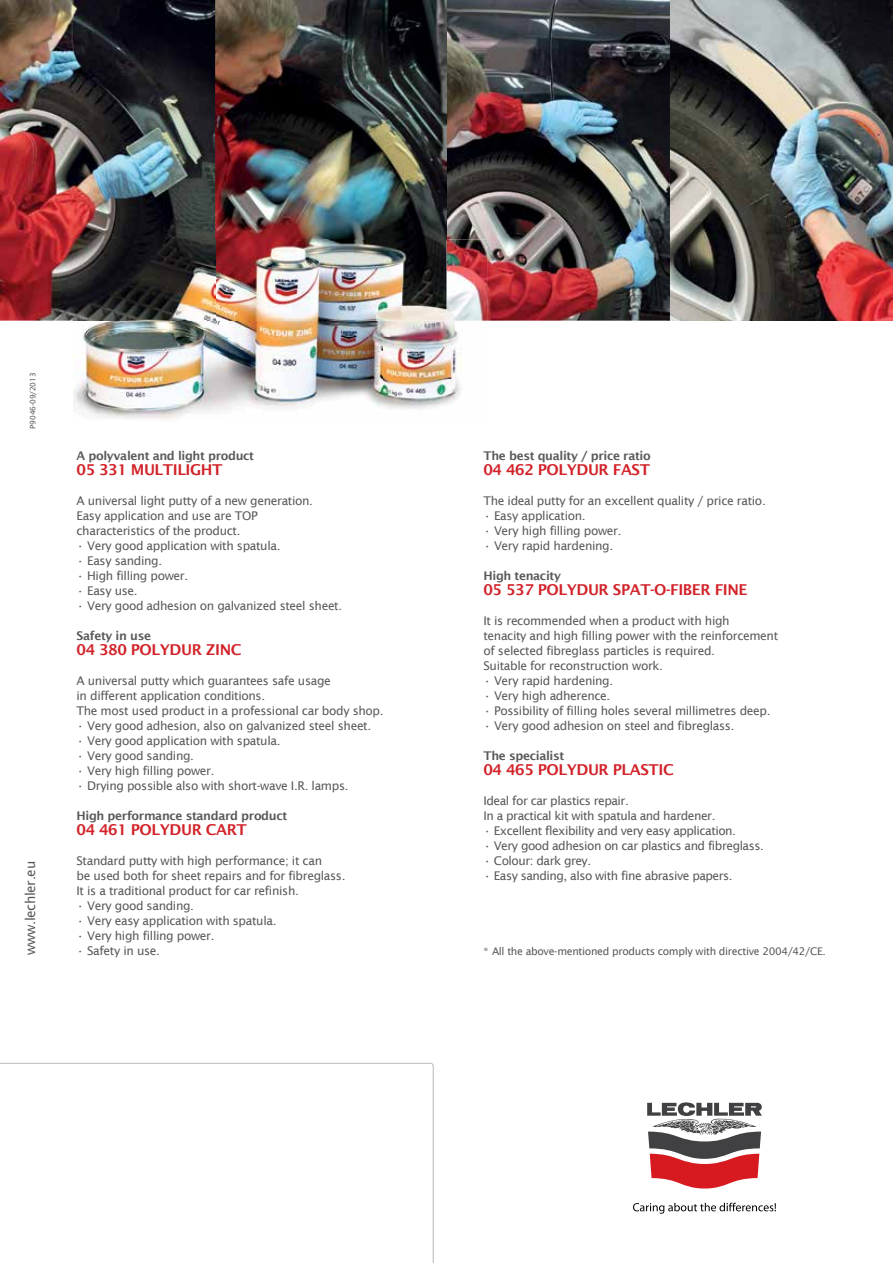
<style>
.page{position:relative;width:893px;height:1263px;background:#fff}
.page>*{position:absolute;margin:0;border:0;box-sizing:border-box;transform-origin:0 0}
.t1{font:600 15px "Lucida Sans";letter-spacing:-.03em;color:#d2232a}
.t2{font:13.5px "Lucida Sans";letter-spacing:-.03em;color:#58595b}
.t3{font:12px/15px "Lucida Sans";letter-spacing:-.03em;color:#58595b}
.t4{font:600 12px "Lucida Sans";letter-spacing:-.03em;color:#58595b}
.t5{font:10.5px "Lucida Sans";letter-spacing:-.03em;color:#58595b}
.t6{font:7.5px "Lucida Sans";letter-spacing:-.02em;color:#58595b}
</style>
<div class="page">
<svg style="left:633px;top:1203px;width:143px;height:11px"></svg>
<svg style="left:647px;top:1102px;width:115px;height:86px"></svg>
<svg style="left:0;top:1063px;width:434px;height:200px"></svg>
<img style="left:670px;top:0;width:223px;height:321px">
<img style="left:446px;top:0;width:224px;height:321px">
<img style="left:215px;top:0;width:231px;height:240px">
<img style="left:0;top:0;width:215px;height:321px">
<img style="left:73px;top:240px;width:414px;height:180px">
<p class="t6" style="left:29px;top:429px;width:57px;rotate:-90deg">P9046-09/2013</p>
<p class="t2" style="left:23px;top:955px;width:96px;rotate:-90deg">www.lechler.eu</p>
<p class="t4" style="left:77px;top:449px;width:179px">A polyvalent and light product</p>
<p class="t1" style="left:77px;top:461px;width:147px">05 331 MULTILIGHT</p>
<p class="t3" style="left:77px;top:493px;width:238px">A universal light putty of a new generation.<br>Easy application and use are TOP characteristics of the product.</p>
<p class="t3" style="left:77px;top:538px;width:206px">• Very good application with spatula.</p>
<p class="t3" style="left:77px;top:553px;width:87px">• Easy sanding.</p>
<p class="t3" style="left:77px;top:568px;width:113px">• High filling power.</p>
<p class="t3" style="left:77px;top:583px;width:63px">• Easy use.</p>
<p class="t3" style="left:77px;top:598px;width:267px">• Very good adhesion on galvanized steel sheet.</p>
<p class="t4" style="left:77px;top:629px;width:76px">Safety in use</p>
<p class="t1" style="left:77px;top:641px;width:166px">04 380 POLYDUR ZINC</p>
<p class="t3" style="left:77px;top:673px;width:308px">A universal putty which guarantees safe usage<br>in different application conditions.<br>The most used product in a professional car body shop.</p>
<p class="t3" style="left:77px;top:718px;width:296px">• Very good adhesion, also on galvanized steel sheet.</p>
<p class="t3" style="left:77px;top:733px;width:206px">• Very good application with spatula.</p>
<p class="t3" style="left:77px;top:748px;width:119px">• Very good sanding.</p>
<p class="t3" style="left:77px;top:763px;width:140px">• Very high filling power.</p>
<p class="t3" style="left:77px;top:778px;width:273px">• Drying possible also with short-wave I.R. lamps.</p>
<p class="t4" style="left:77px;top:809px;width:212px">High performance standard product</p>
<p class="t1" style="left:77px;top:821px;width:172px">04 461 POLYDUR CART</p>
<p class="t3" style="left:77px;top:853px;width:270px">Standard putty with high performance; it can<br>be used both for sheet repairs and for fibreglass.<br>It is a traditional product for car refinish.</p>
<p class="t3" style="left:77px;top:898px;width:119px">• Very good sanding.</p>
<p class="t3" style="left:77px;top:913px;width:201px">• Very easy application with spatula.</p>
<p class="t3" style="left:77px;top:928px;width:140px">• Very high filling power.</p>
<p class="t3" style="left:77px;top:943px;width:85px">• Safety in use.</p>
<p class="t4" style="left:483px;top:449px;width:169px">The best quality / price ratio</p>
<p class="t1" style="left:483px;top:461px;width:168px">04 462 POLYDUR FAST</p>
<p class="t3" style="left:483px;top:493px;width:284px">The ideal putty for an excellent quality / price ratio.</p>
<p class="t3" style="left:483px;top:508px;width:104px">• Easy application.</p>
<p class="t3" style="left:483px;top:523px;width:140px">• Very high filling power.</p>
<p class="t3" style="left:483px;top:538px;width:131px">• Very rapid hardening.</p>
<p class="t4" style="left:483px;top:569px;width:79px">High tenacity</p>
<p class="t1" style="left:483px;top:581px;width:266px">05 537 POLYDUR SPAT-O-FIBER FINE</p>
<p class="t3" style="left:483px;top:613px;width:296px">It is recommended when a product with high<br>tenacity and high filling power with the reinforcement of selected fibreglass particles is required.<br>Suitable for reconstruction work.</p>
<p class="t3" style="left:483px;top:673px;width:131px">• Very rapid hardening.</p>
<p class="t3" style="left:483px;top:688px;width:128px">• Very high adherence.</p>
<p class="t3" style="left:483px;top:703px;width:288px">• Possibility of filling holes several millimetres deep.</p>
<p class="t3" style="left:483px;top:718px;width:252px">• Very good adhesion on steel and fibreglass.</p>
<p class="t4" style="left:483px;top:749px;width:82px">The specialist</p>
<p class="t1" style="left:483px;top:761px;width:192px">04 465 POLYDUR PLASTIC</p>
<p class="t3" style="left:483px;top:793px;width:233px">Ideal for car plastics repair.<br>In a practical kit with spatula and hardener.</p>
<p class="t3" style="left:483px;top:823px;width:254px">• Excellent flexibility and very easy application.</p>
<p class="t3" style="left:483px;top:838px;width:282px">• Very good adhesion on car plastics and fibreglass.</p>
<p class="t3" style="left:483px;top:853px;width:109px">• Colour: dark grey.</p>
<p class="t3" style="left:483px;top:868px;width:251px">• Easy sanding, also with fine abrasive papers.</p>
<p class="t5" style="left:483px;top:945px;width:344px">* All the above-mentioned products comply with directive 2004/42/CE.</p>
</div>
